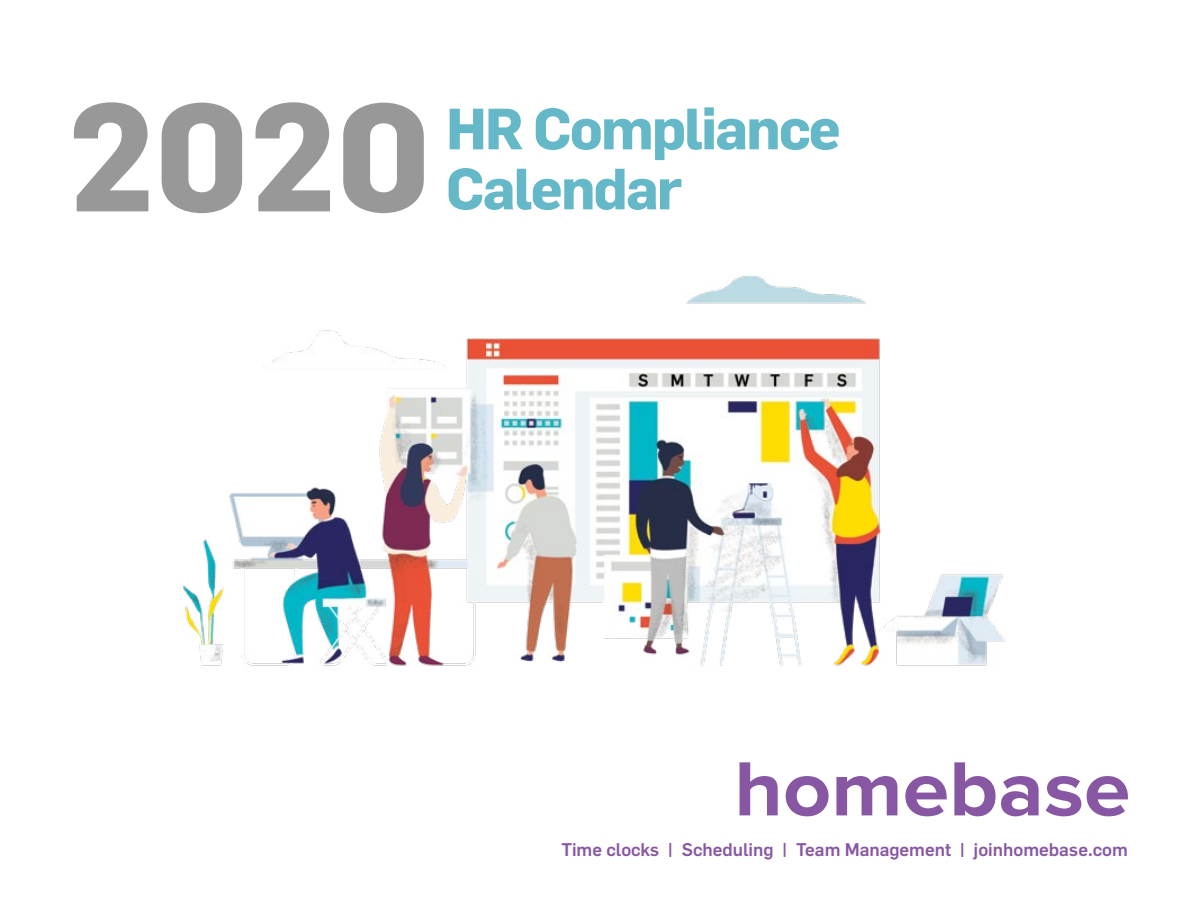
<style>
.page{position:relative;width:1188px;height:918px;background:#fff}
.page>*{position:absolute;margin:0;border:0;box-sizing:border-box;transform-origin:0 0}
.t1{font:700 150px "Flama";color:#989898}
.t2{font:700 57px "Flama";letter-spacing:-.03em;color:#65b8c8}
.t3{font:500 18px "Flama";color:#8857a4}
</style>
<div class="page">
<img style="left:182px;top:275px;width:823px;height:391px">
<svg style="left:740px;top:762px;width:388px;height:54px"></svg>
<h1 class="t1" style="left:67px;top:45px;width:365px">2020</h1>
<h2 class="t2" style="left:446px;top:86px;width:396px">HR Compliance</h2>
<h2 class="t2" style="left:446px;top:146px;width:237px">Calendar</h2>
<p class="t3" style="left:562px;top:836px;width:568px">Time clocks | Scheduling | Team Management | joinhomebase.com</p>
</div>
